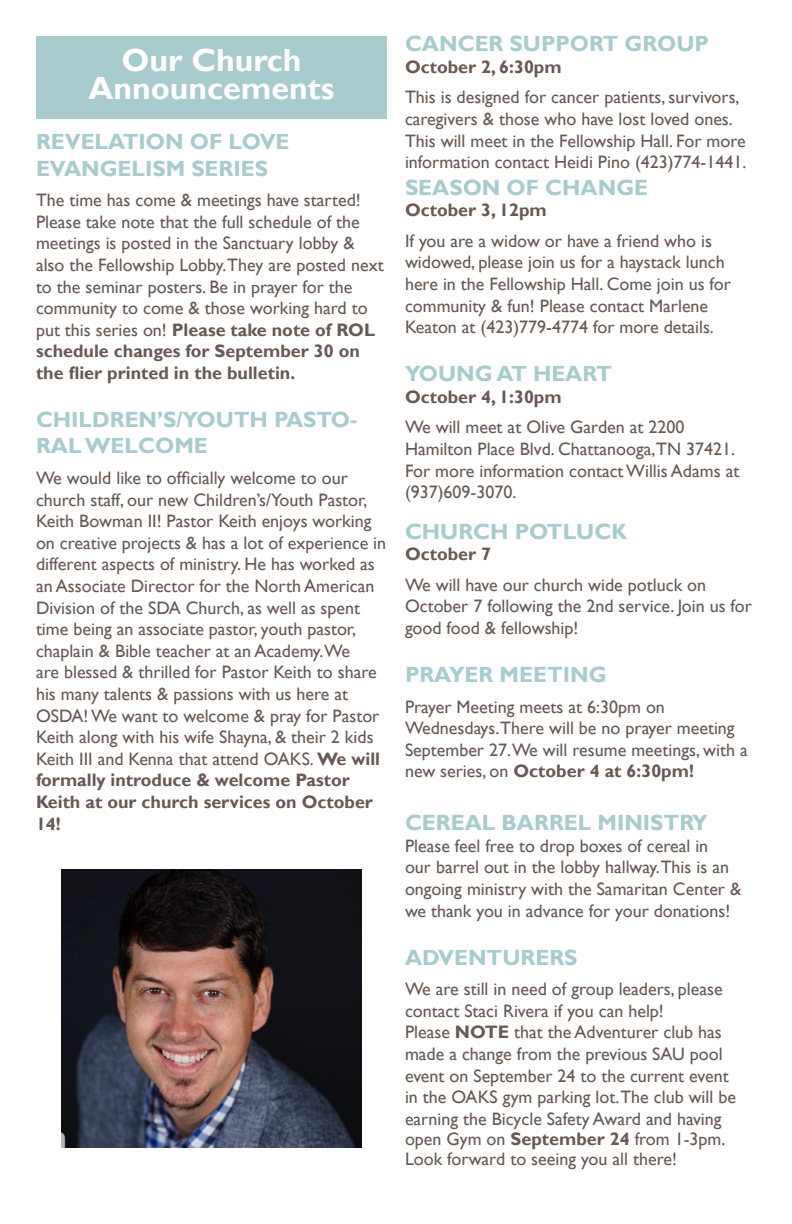
<style>
.page{position:relative;width:792px;height:1224px;background:#fff}
.page>*{position:absolute;margin:0;border:0;box-sizing:border-box;transform-origin:0 0}
.t1{font:700 32px/28px "Gill Sans";color:#fff;text-align:center}
.Announcements_TITLE{font:700 22px/26.4px "Gill Sans";color:#a8cbcd}
.Announcments_BODY{font:700 22px "Gill Sans";color:#a8cbcd}
.Announcments_BODY-2{font:18px/21.6px "Gill Sans";color:#685952}
.Announcments_BODY-3{font:700 18px "Gill Sans";color:#685952}
.s1{font-weight:700}
</style>
<div class="page">
<div style="left:36px;top:37px;width:351px;height:82px;background:#a8cbcd"></div>
<img style="left:62px;top:870px;width:299px;height:277px">
<p class="t1" style="left:89px;top:47px;width:247px">Our Church<br>Announcements</p>
<p class="Announcements_TITLE" style="left:36px;top:129px;width:255px">REVELATION OF LOVE<br>EVANGELISM SERIES</p>
<p class="Announcments_BODY-2" style="left:36px;top:190px;width:349px">The time has come &amp; meetings have started!<br>Please take note that the full schedule of the meetings is posted in the Sanctuary lobby &amp; also the Fellowship Lobby.They are posted next to the seminar posters. Be in prayer for the community to come &amp; those working hard to put this series on! <span class="s1">Please take note of ROL schedule changes for September 30 on the flier printed in the bulletin.</span></p>
<p class="Announcements_TITLE" style="left:36px;top:407px;width:323px">CHILDREN’S/YOUTH PASTO-<br>RAL WELCOME</p>
<p class="Announcments_BODY-2" style="left:36px;top:467px;width:352px">We would like to officially welcome to our church staff, our new Children’s/Youth Pastor, Keith Bowman II! Pastor Keith enjoys working on creative projects &amp; has a lot of experience in different aspects of ministry. He has worked as an Associate Director for the North American Division of the SDA Church, as well as spent time being an associate pastor, youth pastor, chaplain &amp; Bible teacher at an Academy.We<br>are blessed &amp; thrilled for Pastor Keith to share his many talents &amp; passions with us here at OSDA! We want to welcome &amp; pray for Pastor Keith along with his wife Shayna, &amp; their 2 kids Keith III and Kenna that attend OAKS. <span class="s1">We will formally introduce &amp; welcome Pastor Keith at our church services on October 14!</span></p>
<p class="Announcments_BODY" style="left:405px;top:31px;width:305px">CANCER SUPPORT GROUP</p>
<p class="Announcments_BODY-3" style="left:405px;top:56px;width:158px">October 2, 6:30pm</p>
<p class="Announcments_BODY-2" style="left:405px;top:87px;width:343px">This is designed for cancer patients, survivors, caregivers &amp; those who have lost loved ones.<br>This will meet in the Fellowship Hall. For more information contact Heidi Pino (423)774-1441.</p>
<p class="Announcments_BODY" style="left:405px;top:174px;width:245px">SEASON OF CHANGE</p>
<p class="Announcments_BODY-3" style="left:405px;top:199px;width:143px">October 3, 12pm</p>
<p class="Announcments_BODY-2" style="left:405px;top:230px;width:327px">If you are a widow or have a friend who is widowed, please join us for a haystack lunch here in the Fellowship Hall. Come join us for community &amp; fun! Please contact Marlene Keaton at (423)779-4774 for more details.</p>
<p class="Announcments_BODY" style="left:405px;top:361px;width:208px">YOUNG AT HEART</p>
<p class="Announcments_BODY-3" style="left:405px;top:386px;width:158px">October 4, 1:30pm</p>
<p class="Announcments_BODY-2" style="left:405px;top:417px;width:336px">We will meet at Olive Garden at 2200<br>Hamilton Place Blvd. Chattanooga,TN 37421.<br>For more information contact Willis Adams at (937)609-3070.</p>
<p class="Announcments_BODY" style="left:405px;top:518px;width:224px">CHURCH POTLUCK</p>
<p class="Announcments_BODY-3" style="left:405px;top:543px;width:88px">October 7</p>
<p class="Announcments_BODY-2" style="left:405px;top:574px;width:349px">We will have our church wide potluck on<br>October 7 following the 2nd service. Join us for good food &amp; fellowship!</p>
<p class="Announcements_TITLE" style="left:405px;top:662px;width:203px">PRAYER MEETING</p>
<p class="Announcments_BODY-2" style="left:405px;top:696px;width:344px">Prayer Meeting meets at 6:30pm on Wednesdays.There will be no prayer meeting September 27.We will resume meetings, with a new series, on <span class="s1">October 4 at 6:30pm!</span></p>
<p class="Announcments_BODY" style="left:405px;top:810px;width:304px">CEREAL BARREL MINISTRY</p>
<p class="Announcments_BODY-2" style="left:405px;top:835px;width:338px">Please feel free to drop boxes of cereal in<br>our barrel out in the lobby hallway.This is an ongoing ministry with the Samaritan Center &amp; we thank you in advance for your donations!</p>
<p class="Announcements_TITLE" style="left:405px;top:945px;width:174px">ADVENTURERS</p>
<p class="Announcments_BODY-2" style="left:405px;top:979px;width:319px">We are still in need of group leaders, please contact Staci Rivera if you can help!</p>
<p class="Announcments_BODY-2" style="left:405px;top:1022px;width:333px;line-height:21px">Please <span class="s1">NOTE</span> that the Adventurer club has made a change from the previous SAU pool event on September 24 to the current event in the OAKS gym parking lot.The club will be earning the Bicycle Safety Award and having open Gym on <span class="s1">September 24</span> from 1-3pm.<br>Look forward to seeing you all there!</p>
</div>
